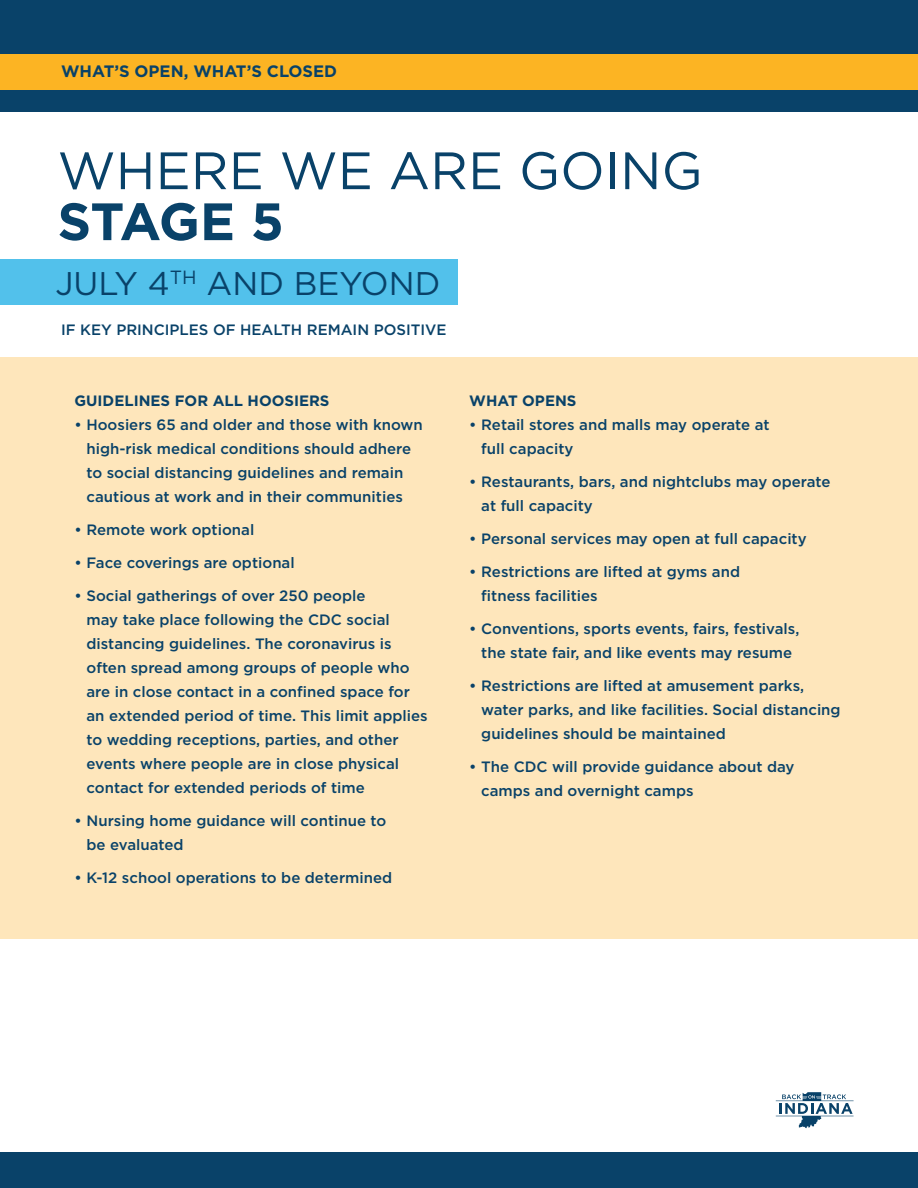
<style>
.page{position:relative;width:918px;height:1188px;background:#fff}
.page>*{position:absolute;margin:0;border:0;box-sizing:border-box;transform-origin:0 0}
.t1{font:52.5px "Gotham";color:#094269}
.t2{font:700 52.5px "Gotham";letter-spacing:-.03em;color:#094269}
.t3{font:32.85px "Gotham";color:#094269}
.t4{font:700 16.5px "Gotham";color:#094269}
.t5{font:500 15px/24px "Gotham";color:#094269}
.t6{font:700 15px "Gotham";color:#094269}
</style>
<div class="page">
<div style="left:0;top:1152px;width:918px;height:36px;background:#094269"></div>
<svg style="left:776px;top:1092px;width:78px;height:36px"></svg>
<div style="left:0;top:259px;width:458px;height:45px;background:#52c1eb"></div>
<div style="left:0;top:357px;width:918px;height:582px;background:#fee6bb"></div>
<div style="left:0;top:0;width:918px;height:111px;background:#094269"></div>
<div style="left:0;top:54px;width:918px;height:36px;background:#fcb423"></div>
<p class="t4" style="left:61px;top:60px;width:278px">WHAT’S OPEN, WHAT’S CLOSED</p>
<h1 class="t1" style="left:58px;top:137px;width:647px">WHERE WE ARE GOING</h1>
<h1 class="t2" style="left:58px;top:187px;width:228px">STAGE 5</h1>
<h2 class="t3" style="left:56px;top:262px;width:386px">JULY 4<sup>TH</sup> AND BEYOND</h2>
<p class="t5" style="left:61px;top:318px;width:387px">IF KEY PRINCIPLES OF HEALTH REMAIN POSITIVE</p>
<p class="t6" style="left:75px;top:391px;width:257px">GUIDELINES FOR ALL HOOSIERS</p>
<p class="t5" style="left:75px;top:412px;width:350px;text-align:center">• Hoosiers 65 and older and those with known high-risk medical conditions should adhere<br>to social distancing guidelines and remain cautious at work and in their communities</p>
<p class="t5" style="left:75px;top:517px;width:181px">• Remote work optional</p>
<p class="t5" style="left:75px;top:550px;width:222px">• Face coverings are optional</p>
<p class="t5" style="left:87px;top:583px;width:343px;text-indent:-12px">• Social gatherings of over 250 people<br>may take place following the CDC social distancing guidelines. The coronavirus is often spread among groups of people who are in close contact in a confined space for an extended period of time. This limit applies to wedding receptions, parties, and other events where people are in close physical contact for extended periods of time</p>
<p class="t5" style="left:87px;top:808px;width:301px;text-indent:-12px">• Nursing home guidance will continue to be evaluated</p>
<p class="t5" style="left:75px;top:865px;width:319px">• K-12 school operations to be determined</p>
<p class="t6" style="left:469px;top:391px;width:109px">WHAT OPENS</p>
<p class="t5" style="left:481px;top:412px;width:290px;text-indent:-12px">• Retail stores and malls may operate at full capacity</p>
<p class="t5" style="left:481px;top:469px;width:351px;text-indent:-12px">• Restaurants, bars, and nightclubs may operate at full capacity</p>
<p class="t5" style="left:469px;top:526px;width:339px">• Personal services may open at full capacity</p>
<p class="t5" style="left:481px;top:559px;width:260px;text-indent:-12px">• Restrictions are lifted at gyms and fitness facilities</p>
<p class="t5" style="left:469px;top:616px;width:332px;text-align:center">• Conventions, sports events, fairs, festivals, the state fair, and like events may resume</p>
<p class="t5" style="left:481px;top:673px;width:361px;text-indent:-12px">• Restrictions are lifted at amusement parks, water parks, and like facilities. Social distancing guidelines should be maintained</p>
<p class="t5" style="left:481px;top:754px;width:315px;text-indent:-12px">• The CDC will provide guidance about day camps and overnight camps</p>
</div>
